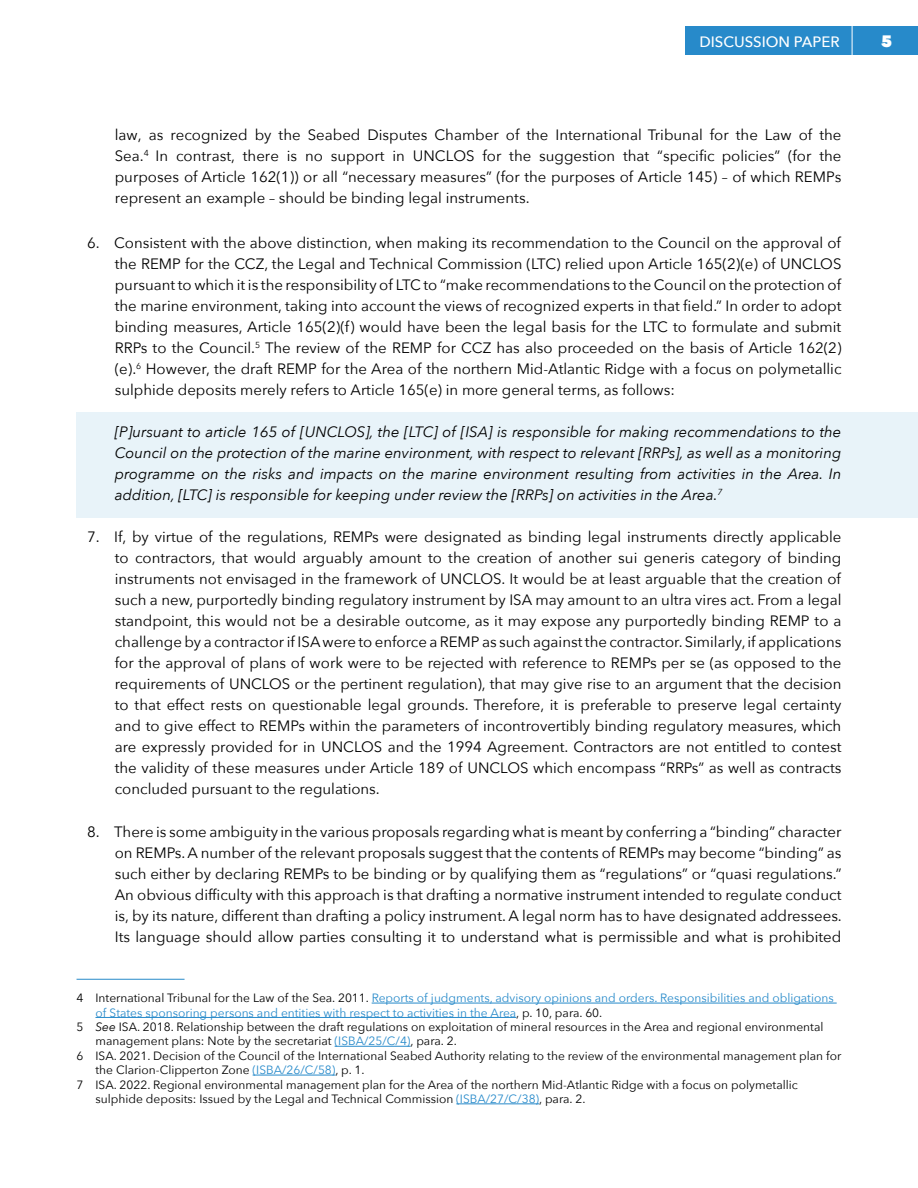
<style>
.page{position:relative;width:918px;height:1188px;background:#fff}
.page>*{position:absolute;margin:0;border:0;box-sizing:border-box;transform-origin:0 0}
.t1{font:800 16.5px "Avenir Next";color:#fff}
.t2{font:15px/21px "Avenir Next";color:#000;text-align:justify}
.t3{font:italic 15px/21px "Avenir Next";color:#000;text-align:justify}
.t4{font:500 15px "Avenir Next";color:#fff}
.t5{font:12px "Avenir Next";color:#000}
.t6{font:12px "Avenir Next";color:#278aca}
.s1{color:#000}
.s2{font-style:italic}
.s3{color:#278aca}
</style>
<div class="page">
<div style="left:685px;top:27px;width:233px;height:28px;background:#278aca"></div>
<hr style="left:852px;top:4px;width:1px;height:77px;background:#fff">
<div style="left:77px;top:412px;width:841px;height:106px;background:#e8f3f9"></div>
<hr style="left:77px;top:979px;width:108px;height:1px;background:#278aca">
<hr style="left:372px;top:1003px;width:465px;height:1px;background:#278aca">
<hr style="left:95px;top:1017px;width:421px;height:1px;background:#278aca">
<hr style="left:335px;top:1046px;width:76px;height:1px;background:#278aca">
<hr style="left:253px;top:1075px;width:83px;height:1px;background:#278aca">
<hr style="left:456px;top:1104px;width:83px;height:1px;background:#278aca">
<p class="t4" style="left:699px;top:29px;width:142px">DISCUSSION PAPER</p>
<p class="t1" style="left:881px;top:31px;width:13px">5</p>
<p class="t2" style="left:115px;top:123px;width:728px">law, as recognized by the Seabed Disputes Chamber of the International Tribunal for the Law of the Sea.<sup>4</sup> In contrast, there is no support in UNCLOS for the suggestion that “specific policies” (for the purposes of Article 162(1)) or all “necessary measures” (for the purposes of Article 145) – of which REMPs represent an example – should be binding legal instruments.</p>
<p class="t2" style="left:115px;top:231px;width:728px;text-indent:-28px">6. Consistent with the above distinction, when making its recommendation to the Council on the approval of the REMP for the CCZ, the Legal and Technical Commission (LTC) relied upon Article 165(2)(e) of UNCLOS pursuant to which it is the responsibility of LTC to “make recommendations to the Council on the protection of the marine environment, taking into account the views of recognized experts in that field.” In order to adopt binding measures, Article 165(2)(f) would have been the legal basis for the LTC to formulate and submit RRPs to the Council.<sup>5</sup> The review of the REMP for CCZ has also proceeded on the basis of Article 162(2) (e).<sup>6</sup> However, the draft REMP for the Area of the northern Mid-Atlantic Ridge with a focus on polymetallic sulphide deposits merely refers to Article 165(e) in more general terms, as follows:</p>
<p class="t3" style="left:115px;top:421px;width:728px">[P]ursuant to article 165 of [UNCLOS], the [LTC] of [ISA] is responsible for making recommendations to the Council on the protection of the marine environment, with respect to relevant [RRPs], as well as a monitoring programme on the risks and impacts on the marine environment resulting from activities in the Area. In addition, [LTC] is responsible for keeping under review the [RRPs] on activities in the Area.<sup>7</sup></p>
<p class="t2" style="left:115px;top:526px;width:728px;text-indent:-28px">7. If, by virtue of the regulations, REMPs were designated as binding legal instruments directly applicable to contractors, that would arguably amount to the creation of another sui generis category of binding instruments not envisaged in the framework of UNCLOS. It would be at least arguable that the creation of such a new, purportedly binding regulatory instrument by ISA may amount to an ultra vires act. From a legal standpoint, this would not be a desirable outcome, as it may expose any purportedly binding REMP to a challenge by a contractor if ISA were to enforce a REMP as such against the contractor. Similarly, if applications for the approval of plans of work were to be rejected with reference to REMPs per se (as opposed to the requirements of UNCLOS or the pertinent regulation), that may give rise to an argument that the decision to that effect rests on questionable legal grounds. Therefore, it is preferable to preserve legal certainty and to give effect to REMPs within the parameters of incontrovertibly binding regulatory measures, which are expressly provided for in UNCLOS and the 1994 Agreement. Contractors are not entitled to contest the validity of these measures under Article 189 of UNCLOS which encompass “RRPs” as well as contracts concluded pursuant to the regulations.</p>
<p class="t2" style="left:115px;top:820px;width:729px;text-indent:-28px">8. There is some ambiguity in the various proposals regarding what is meant by conferring a “binding” character on REMPs. A number of the relevant proposals suggest that the contents of REMPs may become “binding” as such either by declaring REMPs to be binding or by qualifying them as “regulations” or “quasi regulations.” An obvious difficulty with this approach is that drafting a normative instrument intended to regulate conduct is, by its nature, different than drafting a policy instrument. A legal norm has to have designated addressees.<br>Its language should allow parties consulting it to understand what is permissible and what is prohibited</p>
<p class="t6" style="left:77px;top:988px;width:759px"><span class="s1">4 International Tribunal for the Law of the Sea. 2011.</span> Reports of judgments, advisory opinions and orders. Responsibilities and obligations</p>
<p class="t6" style="left:95px;top:1002px;width:508px">of States sponsoring persons and entities with respect to activities in the Area<span class="s1">, p. 10, para. 60.</span></p>
<p class="t5" style="left:77px;top:1017px;width:748px">5 <span class="s2">See</span> ISA. 2018. Relationship between the draft regulations on exploitation of mineral resources in the Area and regional environmental</p>
<p class="t5" style="left:95px;top:1031px;width:363px">management plans: Note by the secretariat <span class="s3">(ISBA/25/C/4)</span>, para. 2.</p>
<p class="t5" style="left:77px;top:1045px;width:766px">6 ISA. 2021. Decision of the Council of the International Seabed Authority relating to the review of the environmental management plan for</p>
<p class="t5" style="left:95px;top:1060px;width:271px">the Clarion-Clipperton Zone <span class="s3">(ISBA/26/C/58)</span>, p. 1.</p>
<p class="t5" style="left:77px;top:1074px;width:723px">7 ISA. 2022. Regional environmental management plan for the Area of the northern Mid-Atlantic Ridge with a focus on polymetallic</p>
<p class="t5" style="left:95px;top:1089px;width:491px">sulphide deposits: Issued by the Legal and Technical Commission <span class="s3">(ISBA/27/C/38)</span>, para. 2.</p>
</div>
